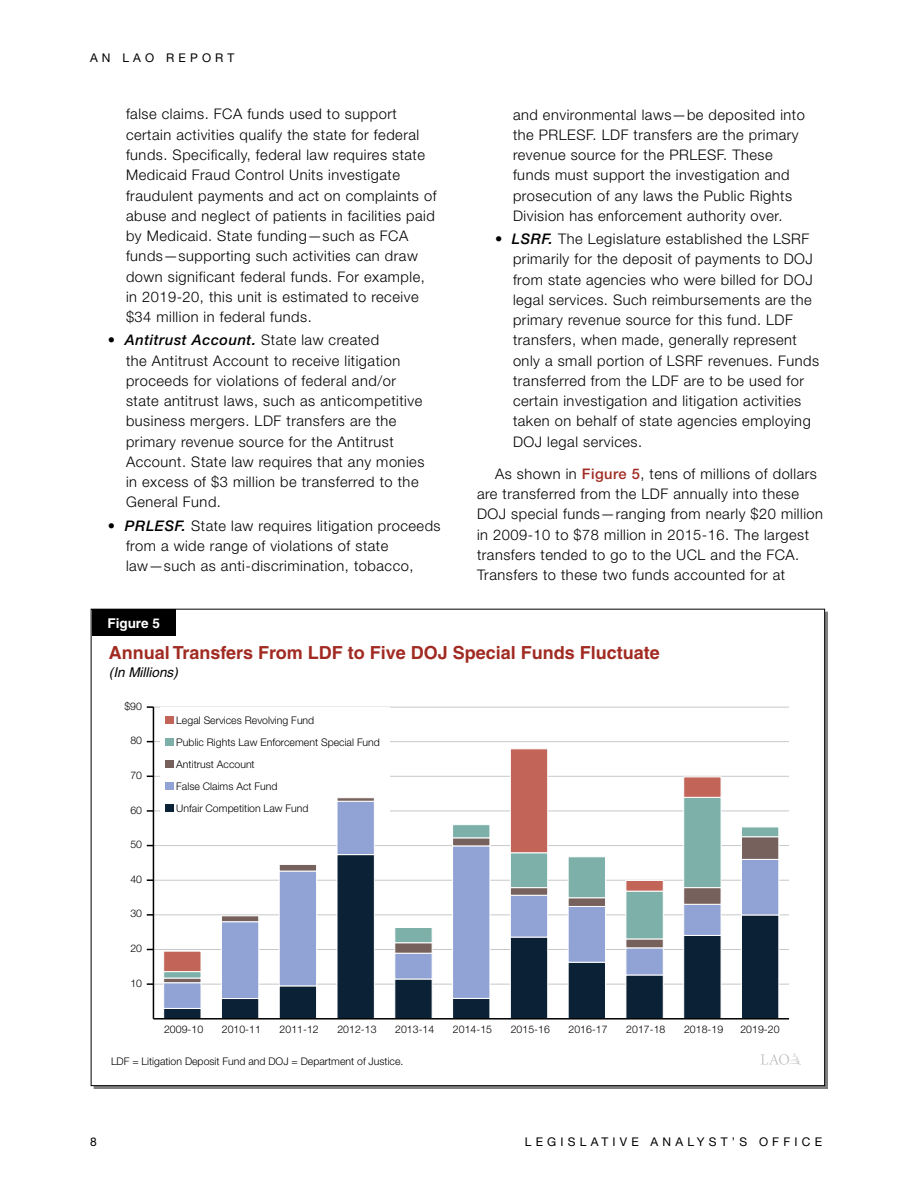
<style>
.page{position:relative;width:918px;height:1188px;background:#fff}
.page>*{position:absolute;margin:0;border:0;box-sizing:border-box;transform-origin:0 0}
.t1{font:700 18px "Helvetica";color:#a12b22}
.t2{font:300 14.7px/20.2px "Helvetica Neue LT";letter-spacing:.035em;color:#000}
.t3{font:italic 13.5px "Helvetica";color:#000}
.t4{font:700 13.5px "Helvetica";color:#fff}
.t5{font:12px "Helvetica Neue LT";letter-spacing:.35em;color:#000}
.t6{font:300 10.5px/21.9px "Helvetica Neue LT";color:#000}
.s1{font-weight:500}
.s2{font-weight:500;font-style:italic}
.s3{font-weight:500;color:#a02b22}
</style>
<div class="page">
<svg style="left:761px;top:1053px;width:40px;height:12px"></svg>
<hr style="left:153px;top:707px;width:636px;height:1px;background:#c7c8ca">
<hr style="left:153px;top:741px;width:636px;height:1px;background:#c7c8ca">
<hr style="left:153px;top:776px;width:636px;height:1px;background:#c7c8ca">
<hr style="left:153px;top:811px;width:636px;height:1px;background:#c7c8ca">
<hr style="left:153px;top:845px;width:636px;height:1px;background:#c7c8ca">
<hr style="left:153px;top:880px;width:636px;height:1px;background:#c7c8ca">
<hr style="left:153px;top:915px;width:636px;height:1px;background:#c7c8ca">
<hr style="left:153px;top:949px;width:636px;height:1px;background:#c7c8ca">
<hr style="left:153px;top:984px;width:636px;height:1px;background:#c7c8ca">
<hr style="left:153px;top:707px;width:1px;height:312px;background:#000">
<div style="left:161px;top:707px;width:229px;height:113px;background:#fff"></div>
<div style="left:165px;top:716px;width:9px;height:8px;background:#c26558"></div>
<div style="left:165px;top:738px;width:9px;height:8px;background:#7cb0a9"></div>
<svg style="left:147px;top:706px;width:6px;height:2px"></svg>
<svg style="left:147px;top:810px;width:6px;height:2px"></svg>
<svg style="left:147px;top:879px;width:6px;height:2px"></svg>
<svg style="left:147px;top:914px;width:6px;height:2px"></svg>
<svg style="left:147px;top:983px;width:6px;height:2px"></svg>
<svg style="left:163px;top:1009px;width:616px;height:9px"></svg>
<svg style="left:163px;top:983px;width:616px;height:26px"></svg>
<svg style="left:164px;top:978px;width:615px;height:5px"></svg>
<svg style="left:164px;top:810px;width:615px;height:168px"></svg>
<svg style="left:163px;top:749px;width:558px;height:223px"></svg>
<hr style="left:153px;top:1018px;width:636px;height:2px;background:#000">
<div style="left:92px;top:609px;width:84px;height:26px;background:#000"></div>
<p class="t5" style="left:90px;top:50px;width:146px">AN LAO REPORT</p>
<p class="t2" style="left:126px;top:104px;width:312px">false claims. FCA funds used to support certain activities qualify the state for federal funds. Specifically, federal law requires state Medicaid Fraud Control Units investigate fraudulent payments and act on complaints of abuse and neglect of patients in facilities paid by Medicaid. State funding—such as FCA funds—supporting such activities can draw down significant federal funds. For example, in 2019-20, this unit is estimated to receive $34 million in federal funds.</p>
<p class="t2" style="left:126px;top:330px;width:300px;text-indent:-18px"><span class="s1">•</span> <span class="s2">Antitrust Account.</span> State law created<br>the Antitrust Account to receive litigation proceeds for violations of federal and/or state antitrust laws, such as anticompetitive business mergers. LDF transfers are the primary revenue source for the Antitrust Account. State law requires that any monies in excess of $3 million be transferred to the General Fund.</p>
<p class="t2" style="left:126px;top:515px;width:316px;text-indent:-18px"><span class="s1">•</span> <span class="s2">PRLESF.</span> State law requires litigation proceeds from a wide range of violations of state law—such as anti-discrimination, tobacco,</p>
<p class="t4" style="left:107px;top:615px;width:54px">Figure 5</p>
<p class="t2" style="left:513px;top:104px;width:293px">and environmental laws—be deposited into the PRLESF. LDF transfers are the primary revenue source for the PRLESF. These funds must support the investigation and prosecution of any laws the Public Rights Division has enforcement authority over.</p>
<p class="t2" style="left:513px;top:228px;width:308px;text-indent:-18px"><span class="s1">•</span> <span class="s2">LSRF.</span> The Legislature established the LSRF primarily for the deposit of payments to DOJ from state agencies who were billed for DOJ legal services. Such reimbursements are the primary revenue source for this fund. LDF transfers, when made, generally represent only a small portion of LSRF revenues. Funds transferred from the LDF are to be used for certain investigation and litigation activities taken on behalf of state agencies employing DOJ legal services.</p>
<p class="t2" style="left:477px;top:463px;width:348px;text-indent:18px">As shown in <span class="s3">Figure 5</span>, tens of millions of dollars are transferred from the LDF annually into these DOJ special funds—ranging from nearly $20 million in 2009-10 to $78 million in 2015-16. The largest transfers tended to go to the UCL and the FCA.<br>Transfers to these two funds accounted for at</p>
<p class="t1" style="left:109px;top:642px;width:552px">Annual Transfers From LDF to Five DOJ Special Funds Fluctuate</p>
<p class="t3" style="left:109px;top:664px;width:70px">(In Millions)</p>
<p class="t6" style="left:124px;top:695px;width:19px">$90</p>
<p class="t6" style="left:130px;top:729px;width:13px">80</p>
<p class="t6" style="left:130px;top:764px;width:13px">70</p>
<p class="t6" style="left:130px;top:799px;width:13px">60</p>
<p class="t6" style="left:130px;top:833px;width:13px">50</p>
<p class="t6" style="left:130px;top:868px;width:13px">40</p>
<p class="t6" style="left:130px;top:903px;width:13px">30</p>
<p class="t6" style="left:130px;top:937px;width:13px">20</p>
<p class="t6" style="left:130px;top:972px;width:13px">10</p>
<p class="t6" style="left:176px;top:709px;width:205px">Legal Services Revolving Fund<br>Public Rights Law Enforcement Special Fund<br>Antitrust Account<br>False Claims Act Fund<br>Unfair Competition Law Fund</p>
<p class="t6" style="left:164px;top:1018px;width:41px">2009-10</p>
<p class="t6" style="left:222px;top:1018px;width:41px">2010-11</p>
<p class="t6" style="left:280px;top:1018px;width:41px">2011-12</p>
<p class="t6" style="left:337px;top:1018px;width:41px">2012-13</p>
<p class="t6" style="left:395px;top:1018px;width:41px">2013-14</p>
<p class="t6" style="left:453px;top:1018px;width:41px">2014-15</p>
<p class="t6" style="left:511px;top:1018px;width:41px">2015-16</p>
<p class="t6" style="left:569px;top:1018px;width:41px">2016-17</p>
<p class="t6" style="left:626px;top:1018px;width:41px">2017-18</p>
<p class="t6" style="left:684px;top:1018px;width:41px">2018-19</p>
<p class="t6" style="left:740px;top:1018px;width:41px">2019-20</p>
<p class="t6" style="left:111px;top:1050px;width:294px">LDF = Litigation Deposit Fund and DOJ = Department of Justice.</p>
<p class="t5" style="left:90px;top:1134px;width:8px">8</p>
<p class="t5" style="left:525px;top:1134px;width:299px">LEGISLATIVE ANALYST’S OFFICE</p>
</div>
